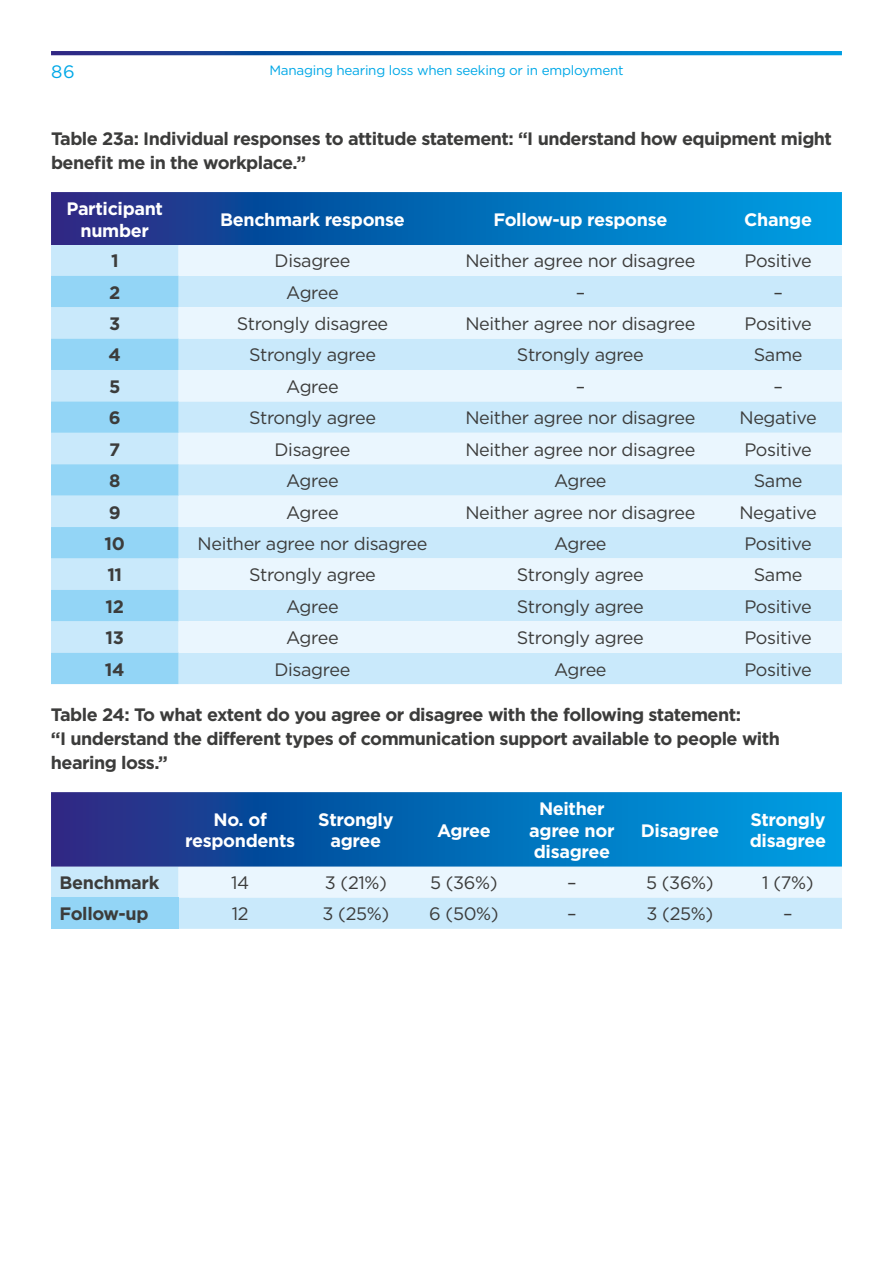
<style>
.page{position:relative;width:893px;height:1263px;background:#fff}
.page>*{position:absolute;margin:0;border:0;box-sizing:border-box;transform-origin:0 0}
.t1{font:18px "Gotham";letter-spacing:-.02em;color:#3c3c3b}
.t2{font:700 18px/24px "Gotham";letter-spacing:-.03em;color:#3c3c3b}
.t3{font:700 18px/21.6px "Gotham";letter-spacing:-.02em;color:#fff;text-align:center}
.t4{font:18px "Gotham";color:#00a8e7}
.t5{font:13.5px "Gotham";letter-spacing:-.02em;color:#00a8e7}
</style>
<div class="page">
<svg style="left:51px;top:51px;width:791px;height:4px;background:#0a67b3"></svg>
<svg style="left:51px;top:192px;width:791px;height:53px;background:#0866b3"></svg>
<div style="left:51px;top:245px;width:791px;height:439px;background:#c9e9fb"></div>
<svg style="left:179px;top:245px;width:663px;height:408px;background:#dbf0fc"></svg>
<svg style="left:51px;top:276px;width:128px;height:408px;background:#acdef8"></svg>
<svg style="left:51px;top:792px;width:791px;height:75px;background:#0a66b3"></svg>
<div style="left:51px;top:867px;width:791px;height:62px;background:#c9e9fb"></div>
<div style="left:179px;top:867px;width:663px;height:30px;background:#eaf6fe"></div>
<div style="left:51px;top:897px;width:128px;height:32px;background:#93d5f6"></div>
<p class="t4" style="left:51px;top:60px;width:25px">86</p>
<p class="t5" style="left:269px;top:61px;width:356px">Managing hearing loss when seeking or in employment</p>
<p class="t2" style="left:51px;top:127px;width:783px">Table 23a: Individual responses to attitude statement: “I understand how equipment might benefit me in the workplace.”</p>
<p class="t3" style="left:67px;top:198px;width:98px">Participant number</p>
<p class="t3" style="left:220px;top:208px;width:186px">Benchmark response</p>
<p class="t3" style="left:493px;top:208px;width:175px">Follow-up response</p>
<p class="t3" style="left:744px;top:208px;width:69px">Change</p>
<p class="t2" style="left:111px;top:249px;width:9px">1</p>
<p class="t1" style="left:275px;top:249px;width:77px">Disagree</p>
<p class="t1" style="left:465px;top:249px;width:231px">Neither agree nor disagree</p>
<p class="t1" style="left:744px;top:249px;width:69px">Positive</p>
<p class="t2" style="left:109px;top:280px;width:13px">2</p>
<p class="t1" style="left:286px;top:281px;width:54px">Agree</p>
<p class="t1" style="left:576px;top:281px;width:11px">–</p>
<p class="t1" style="left:773px;top:281px;width:11px">–</p>
<p class="t2" style="left:109px;top:312px;width:13px">3</p>
<p class="t1" style="left:237px;top:312px;width:153px">Strongly disagree</p>
<p class="t1" style="left:465px;top:312px;width:231px">Neither agree nor disagree</p>
<p class="t1" style="left:744px;top:312px;width:69px">Positive</p>
<p class="t2" style="left:109px;top:343px;width:14px">4</p>
<p class="t1" style="left:249px;top:344px;width:128px">Strongly agree</p>
<p class="t1" style="left:517px;top:344px;width:128px">Strongly agree</p>
<p class="t1" style="left:754px;top:344px;width:50px">Same</p>
<p class="t2" style="left:109px;top:374px;width:13px">5</p>
<p class="t1" style="left:286px;top:375px;width:54px">Agree</p>
<p class="t1" style="left:576px;top:375px;width:11px">–</p>
<p class="t1" style="left:773px;top:375px;width:11px">–</p>
<p class="t2" style="left:109px;top:406px;width:13px">6</p>
<p class="t1" style="left:249px;top:406px;width:128px">Strongly agree</p>
<p class="t1" style="left:465px;top:406px;width:231px">Neither agree nor disagree</p>
<p class="t1" style="left:739px;top:406px;width:79px">Negative</p>
<p class="t2" style="left:109px;top:437px;width:13px">7</p>
<p class="t1" style="left:275px;top:438px;width:77px">Disagree</p>
<p class="t1" style="left:465px;top:438px;width:231px">Neither agree nor disagree</p>
<p class="t1" style="left:744px;top:438px;width:69px">Positive</p>
<p class="t2" style="left:109px;top:469px;width:13px">8</p>
<p class="t1" style="left:286px;top:469px;width:54px">Agree</p>
<p class="t1" style="left:554px;top:469px;width:54px">Agree</p>
<p class="t1" style="left:754px;top:469px;width:50px">Same</p>
<p class="t2" style="left:109px;top:500px;width:13px">9</p>
<p class="t1" style="left:286px;top:501px;width:54px">Agree</p>
<p class="t1" style="left:465px;top:501px;width:231px">Neither agree nor disagree</p>
<p class="t1" style="left:739px;top:501px;width:79px">Negative</p>
<p class="t2" style="left:105px;top:531px;width:22px">10</p>
<p class="t1" style="left:198px;top:532px;width:231px">Neither agree nor disagree</p>
<p class="t1" style="left:554px;top:532px;width:54px">Agree</p>
<p class="t1" style="left:744px;top:532px;width:69px">Positive</p>
<p class="t2" style="left:107px;top:563px;width:16px">11</p>
<p class="t1" style="left:249px;top:563px;width:128px">Strongly agree</p>
<p class="t1" style="left:517px;top:563px;width:128px">Strongly agree</p>
<p class="t1" style="left:754px;top:563px;width:50px">Same</p>
<p class="t2" style="left:106px;top:594px;width:20px">12</p>
<p class="t1" style="left:286px;top:595px;width:54px">Agree</p>
<p class="t1" style="left:517px;top:595px;width:128px">Strongly agree</p>
<p class="t1" style="left:744px;top:595px;width:69px">Positive</p>
<p class="t2" style="left:106px;top:626px;width:20px">13</p>
<p class="t1" style="left:286px;top:626px;width:54px">Agree</p>
<p class="t1" style="left:517px;top:626px;width:128px">Strongly agree</p>
<p class="t1" style="left:744px;top:626px;width:69px">Positive</p>
<p class="t2" style="left:105px;top:657px;width:21px">14</p>
<p class="t1" style="left:275px;top:658px;width:77px">Disagree</p>
<p class="t1" style="left:554px;top:658px;width:54px">Agree</p>
<p class="t1" style="left:744px;top:658px;width:69px">Positive</p>
<p class="t2" style="left:51px;top:703px;width:730px">Table 24: To what extent do you agree or disagree with the following statement:<br>“I understand the different types of communication support available to people with hearing loss.”</p>
<p class="t3" style="left:185px;top:808px;width:111px">No. of respondents</p>
<p class="t3" style="left:318px;top:808px;width:77px">Strongly agree</p>
<p class="t3" style="left:437px;top:819px;width:55px">Agree</p>
<p class="t3" style="left:529px;top:798px;width:87px">Neither agree nor disagree</p>
<p class="t3" style="left:641px;top:819px;width:80px">Disagree</p>
<p class="t3" style="left:750px;top:808px;width:78px;text-align:left">Strongly disagree</p>
<p class="t2" style="left:60px;top:870px;width:101px">Benchmark</p>
<p class="t1" style="left:231px;top:871px;width:20px">14</p>
<p class="t1" style="left:325px;top:871px;width:64px">3 (21%)</p>
<p class="t1" style="left:430px;top:871px;width:69px">5 (36%)</p>
<p class="t1" style="left:567px;top:871px;width:11px">–</p>
<p class="t1" style="left:646px;top:871px;width:69px">5 (36%)</p>
<p class="t1" style="left:762px;top:871px;width:53px">1 (7%)</p>
<p class="t2" style="left:60px;top:902px;width:91px">Follow-up</p>
<p class="t1" style="left:232px;top:902px;width:18px">12</p>
<p class="t1" style="left:323px;top:902px;width:68px">3 (25%)</p>
<p class="t1" style="left:429px;top:902px;width:71px">6 (50%)</p>
<p class="t1" style="left:567px;top:902px;width:11px">–</p>
<p class="t1" style="left:647px;top:902px;width:68px">3 (25%)</p>
<p class="t1" style="left:783px;top:902px;width:11px">–</p>
</div>
